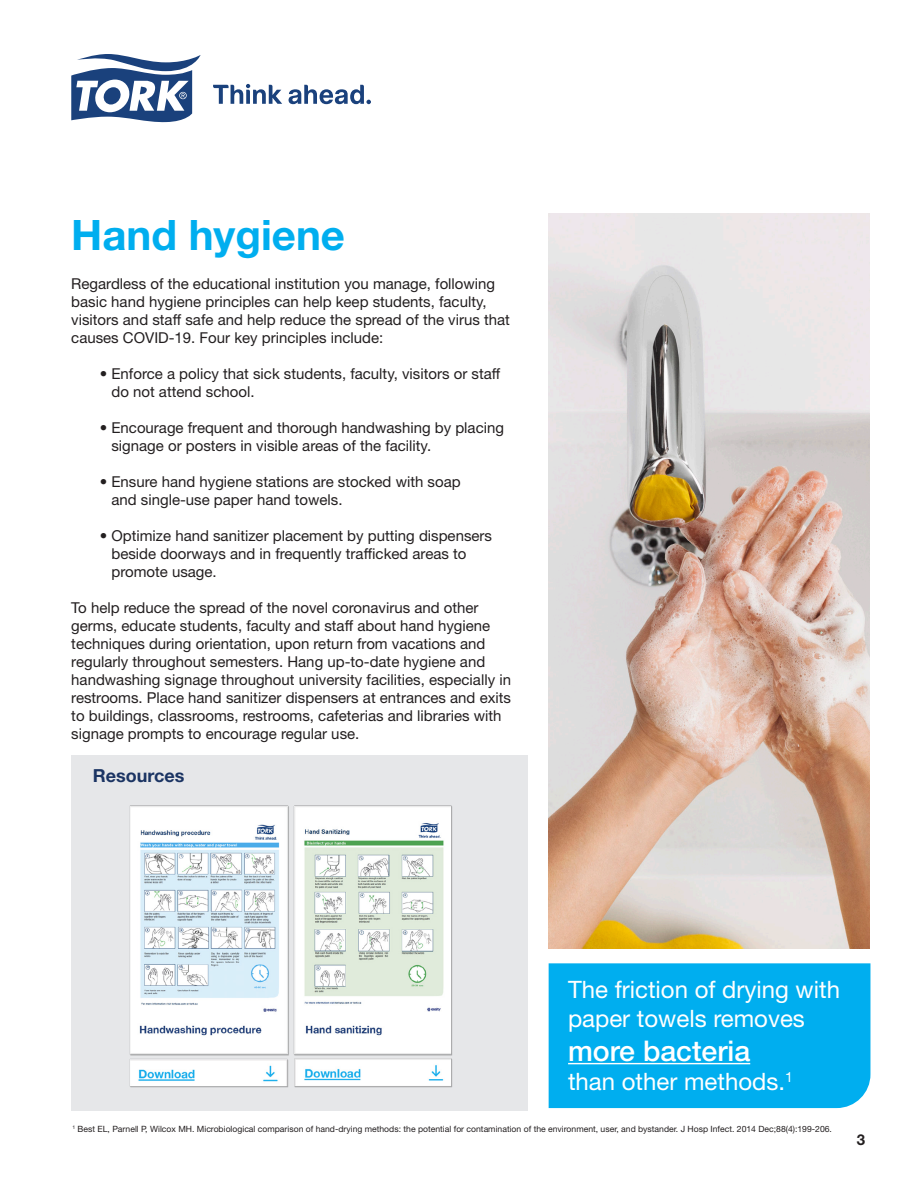
<style>
.page{position:relative;width:918px;height:1188px;background:#fff}
.page>*{position:absolute;margin:0;border:0;box-sizing:border-box;transform-origin:0 0}
.t1{font:700 42px "Helvetica Neue LT Std";color:#00aeef}
.Copy{font:500 28.5px "Helvetica Neue LT Std";color:#fff}
.Copy-2{font:24px/28.8px "Helvetica Neue LT Std";color:#fff}
.t2{font:700 18px "Helvetica Neue LT Std";color:#1b3463}
.Copy-3{font:15px/18px "Helvetica Neue LT Std";color:#231f20}
.t3{font:700 15px "Helvetica Neue LT Std";color:#231f20}
.Footnote{font:8.7px "Helvetica Neue LT Std";color:#231f20}
</style>
<div class="page">
<div style="left:71px;top:755px;width:457px;height:355px;background:#e6e7e9"></div>
<svg style="left:213px;top:84px;width:69px;height:20px"></svg>
<svg style="left:289px;top:85px;width:82px;height:19px"></svg>
<svg style="left:71px;top:54px;width:130px;height:68px"></svg>
<img style="left:549px;top:214px;width:321px;height:734px">
<div style="left:549px;top:963px;width:321px;height:145px;background:#00aeef"></div>
<hr style="left:568px;top:1063px;width:182px;height:1px;background:#fff">
<img style="left:129px;top:805px;width:324px;height:283px">
<p class="t1" style="left:71px;top:209px;width:275px">Hand hygiene</p>
<p class="Copy-3" style="left:71px;top:275px;width:440px">Regardless of the educational institution you manage, following basic hand hygiene principles can help keep students, faculty, visitors and staff safe and help reduce the spread of the virus that causes COVID-19. Four key principles include:</p>
<p class="Copy-3" style="left:111px;top:365px;width:390px;text-indent:-12px">• Enforce a policy that sick students, faculty, visitors or staff do not attend school.</p>
<p class="Copy-3" style="left:111px;top:419px;width:394px;text-indent:-12px">• Encourage frequent and thorough handwashing by placing signage or posters in visible areas of the facility.</p>
<p class="Copy-3" style="left:111px;top:473px;width:351px;text-indent:-12px">• Ensure hand hygiene stations are stocked with soap and single-use paper hand towels.</p>
<p class="Copy-3" style="left:111px;top:527px;width:382px;text-indent:-12px">• Optimize hand sanitizer placement by putting dispensers beside doorways and in frequently trafficked areas to promote usage.</p>
<p class="Copy-3" style="left:71px;top:599px;width:441px">To help reduce the spread of the novel coronavirus and other germs, educate students, faculty and staff about hand hygiene techniques during orientation, upon return from vacations and regularly throughout semesters. Hang up-to-date hygiene and handwashing signage throughout university facilities, especially in restrooms. Place hand sanitizer dispensers at entrances and exits to buildings, classrooms, restrooms, cafeterias and libraries with signage prompts to encourage regular use.</p>
<p class="t2" style="left:93px;top:765px;width:93px">Resources</p>
<p class="Copy-2" style="left:568px;top:975px;width:273px">The friction of drying with paper towels removes</p>
<p class="Copy" style="left:568px;top:1034px;width:184px">more bacteria</p>
<p class="Copy-2" style="left:568px;top:1066px;width:226px">than other methods.<sup>1</sup></p>
<p class="Footnote" style="left:72px;top:1123px;width:761px"><sup>1</sup> Best EL, Parnell P, Wilcox MH. Microbiological comparison of hand-drying methods: the potential for contamination of the environment, user, and bystander. J Hosp Infect. 2014 Dec;88(4):199-206.</p>
<p class="t3" style="left:857px;top:1130px;width:10px">3</p>
</div>
